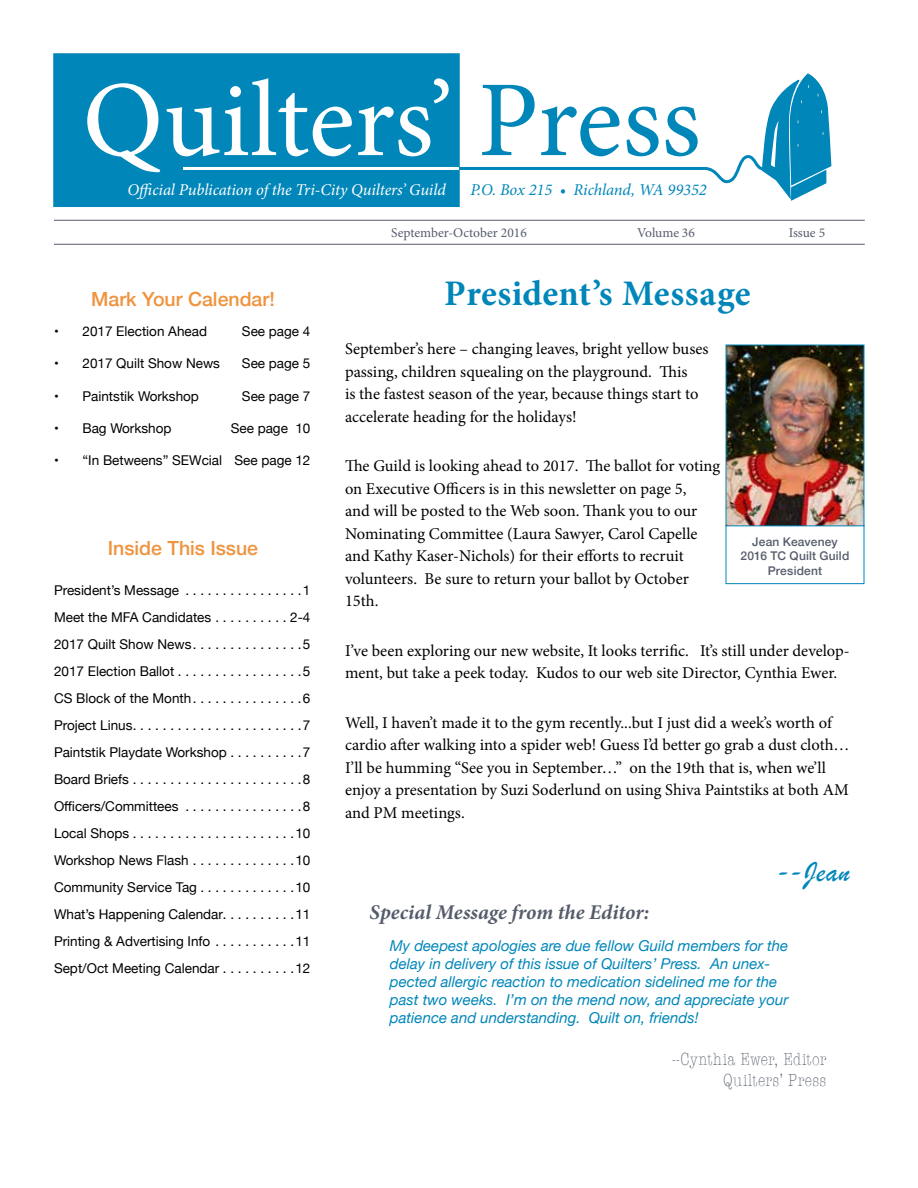
<style>
.page{position:relative;width:918px;height:1188px;background:#fff}
.page>*{position:absolute;margin:0;border:0;box-sizing:border-box;transform-origin:0 0}
.t1{font:108px "Minion Pro";letter-spacing:-.005em;color:#fff}
.t2{font:700 36px "Minion Pro";letter-spacing:.01em;color:#0086b8}
.t3{font:30px "Brush Script";color:#0086b8}
.t4{font:italic 700 21px "Minion Pro";color:#555c6b}
.t5{font:500 19.5px "Helvetica Neue";color:#ef933e}
.t6{font:300 condensed 18px/21.6px "American Typewriter";letter-spacing:.02em;color:#555c6b;text-align:right}
.t7{font:16.5px/22.5px "Minion Pro";color:#000}
.t8{font:italic 16.5px "Minion Pro";letter-spacing:-.01em;color:#fff}
.t9{font:italic 16.5px "Minion Pro";letter-spacing:-.005em;color:#0086b8}
.t10{font:italic 15px/18px "Helvetica Neue";color:#0086b8}
.t11{font:13.5px/27px "Helvetica Neue";color:#000;text-align:justify}
.t12{font:13.5px "Minion Pro";color:#555c6b}
.t13{font:500 12px/14.4px "Helvetica Neue";letter-spacing:.015em;color:#555c6b;text-align:center}
.s1{color:#0086b8}
</style>
<div class="page">
<hr style="left:54px;top:220px;width:811px;height:1px;background:#555c6b">
<hr style="left:54px;top:244px;width:811px;height:1px;background:#555c6b">
<div style="left:53px;top:53px;width:407px;height:154px;background:#0086b8;border:2px solid #0086b8"></div>
<hr style="left:183px;top:167px;width:276px;height:3px;background:#fff">
<svg style="left:456px;top:74px;width:376px;height:511px"></svg>
<div style="left:726px;top:525px;width:138px;height:59px;border:1px solid #0086b8"></div>
<img style="left:728px;top:347px;width:134px;height:177px">
<h1 class="t1" style="left:83px;top:48px;width:620px">Quilters’ <span class="s1">Press</span></h1>
<p class="t8" style="left:128px;top:178px;width:320px">Official Publication of the Tri-City Quilters’ Guild</p>
<p class="t9" style="left:470px;top:178px;width:238px">P.O. Box 215 • Richland, WA 99352</p>
<p class="t5" style="left:91px;top:283px;width:185px">Mark Your Calendar!</p>
<p class="t11" style="left:54px;top:318px;width:155px">• 2017 Election Ahead</p>
<p class="t11" style="left:242px;top:318px;width:70px">See page 4</p>
<p class="t11" style="left:54px;top:351px;width:168px">• 2017 Quilt Show News</p>
<p class="t11" style="left:242px;top:351px;width:70px">See page 5</p>
<p class="t11" style="left:54px;top:383px;width:147px">• Paintstik Workshop</p>
<p class="t11" style="left:242px;top:383px;width:70px">See page 7</p>
<p class="t11" style="left:54px;top:415px;width:119px">• Bag Workshop</p>
<p class="t11" style="left:231px;top:415px;width:81px">See page 10</p>
<p class="t11" style="left:54px;top:448px;width:258px">• “In Betweens” SEWcial See page 12</p>
<p class="t5" style="left:108px;top:532px;width:152px">Inside This Issue</p>
<p class="t11" style="left:54px;top:578px;width:258px">President’s Message . . . . . . . . . . . . . . . 1<br>Meet the MFA Candidates . . . . . . . . . 2-4<br>2017 Quilt Show News . . . . . . . . . . . . . . 5<br>2017 Election Ballot . . . . . . . . . . . . . . . . 5<br>CS Block of the Month . . . . . . . . . . . . . . 6<br>Project Linus . . . . . . . . . . . . . . . . . . . . . . 7<br>Paintstik Playdate Workshop . . . . . . . . . . 7<br>Board Briefs . . . . . . . . . . . . . . . . . . . . . . 8<br>Officers/Committees . . . . . . . . . . . . . . . 8<br>Local Shops . . . . . . . . . . . . . . . . . . . . . 10<br>Workshop News Flash . . . . . . . . . . . . . 10<br>Community Service Tag . . . . . . . . . . . . 10<br>What’s Happening Calendar . . . . . . . . . 11<br>Printing &amp; Advertising Info . . . . . . . . . . 11<br>Sept/Oct Meeting Calendar . . . . . . . . . . 12</p>
<p class="t12" style="left:391px;top:223px;width:137px">September-October 2016</p>
<p class="t12" style="left:637px;top:223px;width:59px">Volume 36</p>
<p class="t12" style="left:789px;top:223px;width:38px">Issue 5</p>
<h2 class="t2" style="left:444px;top:268px;width:308px">President’s Message</h2>
<p class="t7" style="left:345px;top:338px;width:365px">September’s here – changing leaves, bright yellow buses passing, children squealing on the playground. This<br>is the fastest season of the year, because things start to accelerate heading for the holidays!</p>
<p class="t7" style="left:345px;top:455px;width:377px">The Guild is looking ahead to 2017. The ballot for voting on Executive Officers is in this newsletter on page 5,<br>and will be posted to the Web soon. Thank you to our Nominating Committee (Laura Sawyer, Carol Capelle and Kathy Kaser-Nichols) for their efforts to recruit volunteers. Be sure to return your ballot by October 15th.</p>
<p class="t7" style="left:345px;top:639px;width:506px">I’ve been exploring our new website, It looks terrific. It’s still under develop&shy;ment, but take a peek today. Kudos to our web site Director, Cynthia Ewer.</p>
<p class="t7" style="left:345px;top:711px;width:506px">Well, I haven’t made it to the gym recently...but I just did a week’s worth of cardio after walking into a spider web! Guess I’d better go grab a dust cloth… I’ll be humming “See you in September…” on the 19th that is, when we’ll enjoy a presentation by Suzi Soderlund on using Shiva Paintstiks at both AM and PM meetings.</p>
<h3 class="t3" style="left:775px;top:852px;width:76px">--Jean</h3>
<p class="t13" style="left:741px;top:534px;width:110px">Jean Keaveney<br>2016 TC Quilt Guild<br>President</p>
<p class="t4" style="left:370px;top:897px;width:281px">Special Message from the Editor:</p>
<p class="t10" style="left:390px;top:937px;width:400px">My deepest apologies are due fellow Guild members for the delay in delivery of this issue of Quilters’ Press. An unex&shy;pected allergic reaction to medication sidelined me for the past two weeks. I’m on the mend now, and appreciate your patience and understanding. Quilt on, friends!</p>
<p class="t6" style="left:672px;top:1048px;width:156px">--Cynthia Ewer, Editor<br>Quilters’ Press</p>
</div>
